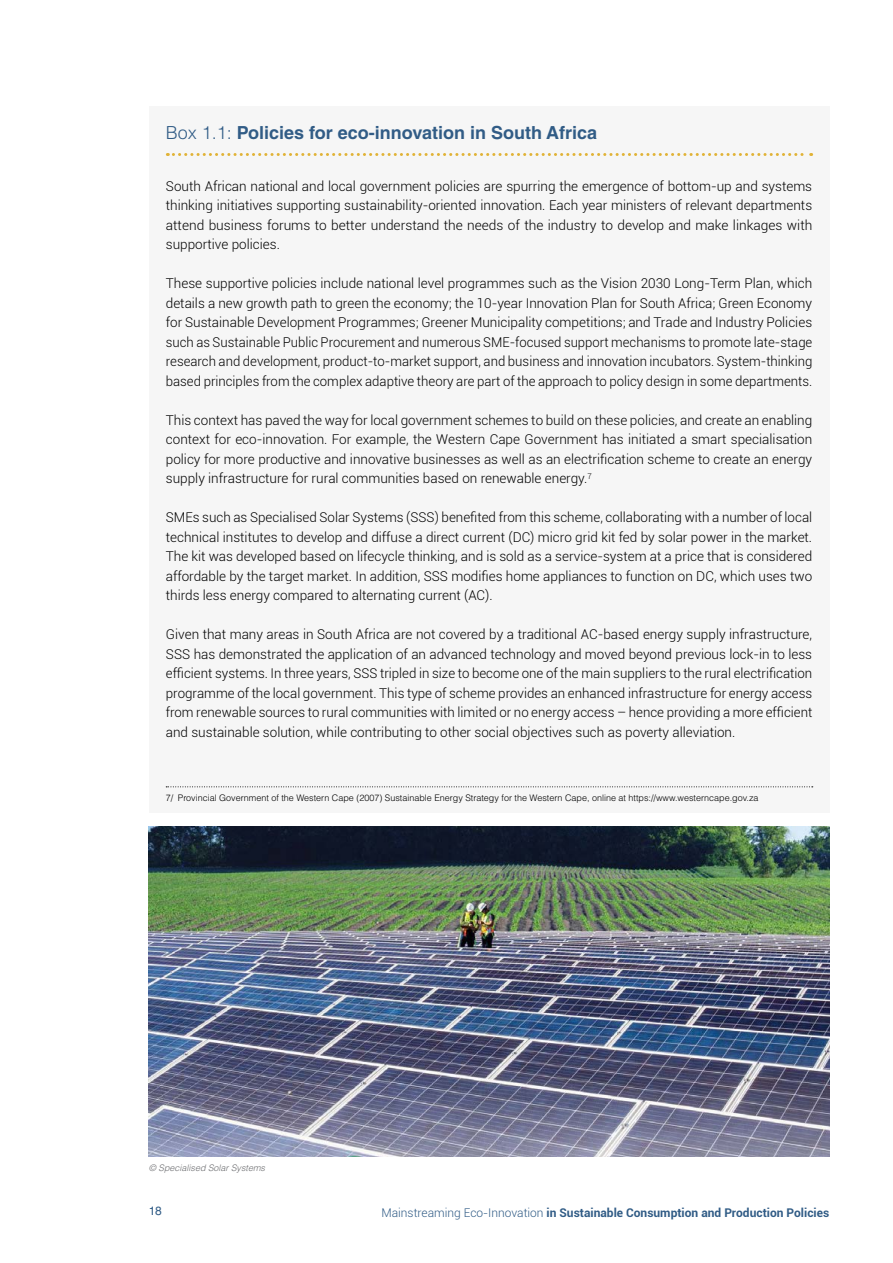
<style>
.page{position:relative;width:893px;height:1263px;background:#fff}
.page>*{position:absolute;margin:0;border:0;box-sizing:border-box;transform-origin:0 0}
.t1{font:700 18px "Helvetica LT Std";color:#315c86}
.t2{font:300 13.5px/19.5px "Roboto";color:#000;text-align:justify}
.t3{font:700 12px "Roboto";color:#315c86}
.t4{font:12px "Helvetica LT Std";color:#315c86}
.t5{font:300 9px "Helvetica LT Std";color:#000}
.t6{font:italic 300 9px "Helvetica LT Std";color:#6d6e71}
.s1{font-weight:300}
</style>
<div class="page">
<div style="left:149px;top:106px;width:680px;height:707px;background:#f6f6f6"></div>
<svg style="left:167px;top:153px;width:645px;height:3px"></svg>
<svg style="left:166px;top:786px;width:647px;height:1px"></svg>
<img style="left:149px;top:827px;width:680px;height:330px">
<h1 class="t1" style="left:166px;top:122px;width:433px"><span class="s1">Box 1.1:</span> Policies for eco-innovation in South Africa</h1>
<p class="t2" style="left:166px;top:175px;width:648px">South African national and local government policies are spurring the emergence of bottom-up and systems thinking initiatives supporting sustainability-oriented innovation. Each year ministers of relevant departments attend business forums to better understand the needs of the industry to develop and make linkages with supportive policies.</p>
<p class="t2" style="left:166px;top:273px;width:648px">These supportive policies include national level programmes such as the Vision 2030 Long-Term Plan, which details a new growth path to green the economy; the 10-year Innovation Plan for South Africa; Green Economy for Sustainable Development Programmes; Greener Municipality competitions; and Trade and Industry Policies such as Sustainable Public Procurement and numerous SME-focused support mechanisms to promote late-stage research and development, product-to-market support, and business and innovation incubators. System-thinking based principles from the complex adaptive theory are part of the approach to policy design in some departments.</p>
<p class="t2" style="left:166px;top:409px;width:648px">This context has paved the way for local government schemes to build on these policies, and create an enabling context for eco-innovation. For example, the Western Cape Government has initiated a smart specialisation policy for more productive and innovative businesses as well as an electrification scheme to create an energy supply infrastructure for rural communities based on renewable energy.<sup>7</sup></p>
<p class="t2" style="left:166px;top:507px;width:648px">SMEs such as Specialised Solar Systems (SSS) benefited from this scheme, collaborating with a number of local technical institutes to develop and diffuse a direct current (DC) micro grid kit fed by solar power in the market.<br>The kit was developed based on lifecycle thinking, and is sold as a service-system at a price that is considered affordable by the target market. In addition, SSS modifies home appliances to function on DC, which uses two thirds less energy compared to alternating current (AC).</p>
<p class="t2" style="left:166px;top:624px;width:648px">Given that many areas in South Africa are not covered by a traditional AC-based energy supply infrastructure, SSS has demonstrated the application of an advanced technology and moved beyond previous lock-in to less efficient systems. In three years, SSS tripled in size to become one of the main suppliers to the rural electrification programme of the local government. This type of scheme provides an enhanced infrastructure for energy access from renewable sources to rural communities with limited or no energy access – hence providing a more efficient and sustainable solution, while contributing to other social objectives such as poverty alleviation.</p>
<p class="t5" style="left:166px;top:792px;width:594px">7/ Provincial Government of the Western Cape (2007) Sustainable Energy Strategy for the Western Cape, online at https://www.westerncape.gov.za</p>
<p class="t6" style="left:149px;top:1162px;width:118px">© Specialised Solar Systems</p>
<p class="t4" style="left:149px;top:1203px;width:14px">18</p>
<p class="t3" style="left:381px;top:1204px;width:449px"><span class="s1">Mainstreaming Eco-Innovation</span> in Sustainable Consumption and Production Policies</p>
</div>
